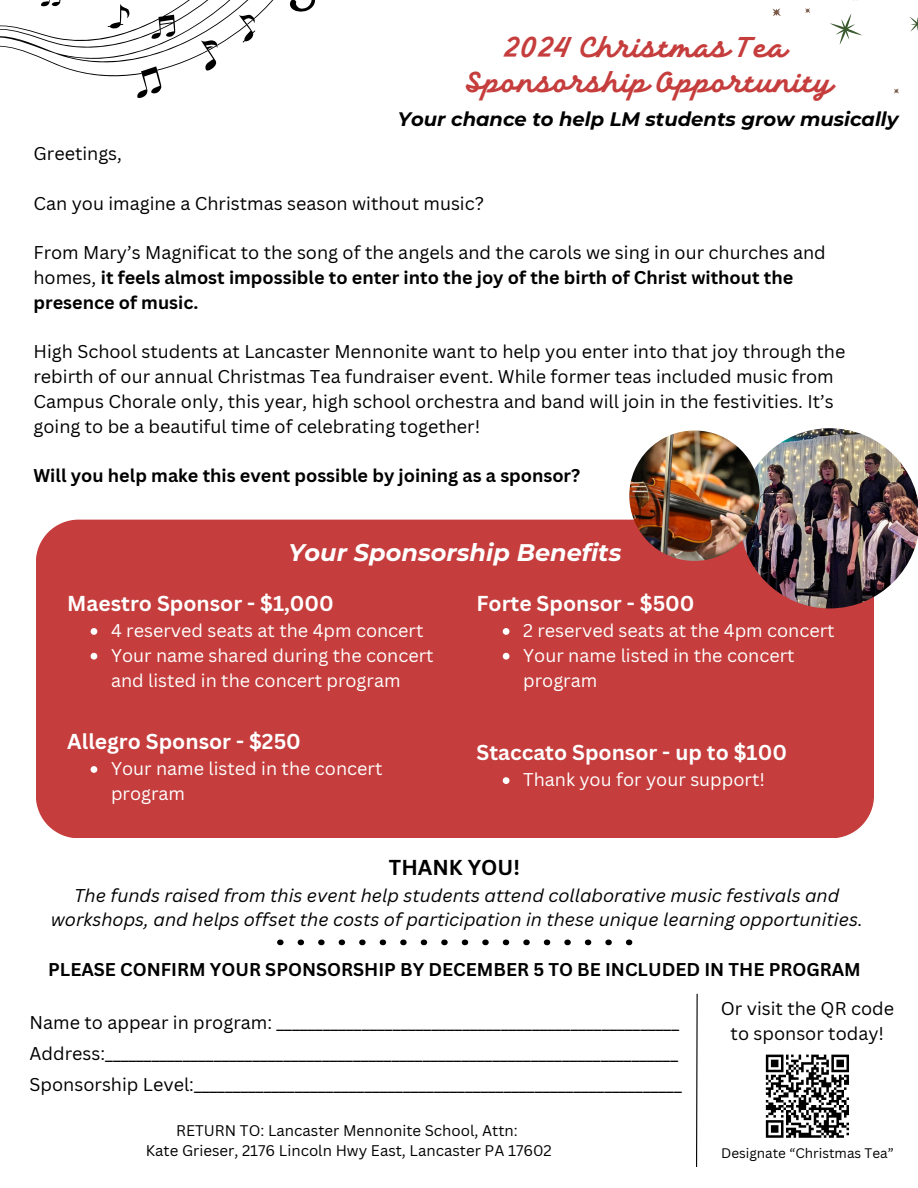
<style>
.page{position:relative;width:918px;height:1188px;background:#fff}
.page>*{position:absolute;margin:0;border:0;box-sizing:border-box;transform-origin:0 0}
.t1{font:700 28.5px/34.8px "TT Backwards Script";color:#c53d3c;text-align:center}
.t2{font:italic 700 24px "Montserrat";color:#fff}
.t3{font:700 21px "Canva Sans";color:#fff}
.t4{font:700 21px "Canva Sans";color:#000}
.t5{font:italic 700 19.5px "Montserrat";color:#000}
.t6{font:18px/24.8px "Canva Sans";color:#000}
.t7{font:700 18px/24.8px "Canva Sans";color:#000}
.t8{font:18px/24.8px "Canva Sans";color:#fff}
.t9{font:italic 18px/24.8px "Canva Sans";color:#000;text-align:center}
.t10{font:15px "Canva Sans";color:#000}
.t11{font:13.5px "Canva Sans";color:#000}
.s1{font-weight:400}
</style>
<div class="page">
<svg style="left:0;top:0;width:316px;height:98px"></svg>
<div style="left:36px;top:520px;width:838px;height:318px;background:#c53d3c"></div>
<svg style="left:277px;top:940px;width:355px;height:5px"></svg>
<svg style="left:696px;top:993px;width:2px;height:174px"></svg>
<svg style="left:91px;top:628px;width:6px;height:7px"></svg>
<svg style="left:91px;top:653px;width:6px;height:7px"></svg>
<svg style="left:503px;top:628px;width:6px;height:7px"></svg>
<svg style="left:503px;top:653px;width:6px;height:7px"></svg>
<svg style="left:91px;top:766px;width:6px;height:7px"></svg>
<svg style="left:503px;top:777px;width:6px;height:7px"></svg>
<svg style="left:765px;top:1054px;width:84px;height:84px"></svg>
<svg style="left:910px;top:17px;width:8px;height:15px"></svg>
<svg style="left:772px;top:8px;width:9px;height:8px"></svg>
<svg style="left:894px;top:88px;width:5px;height:6px"></svg>
<svg style="left:805px;top:8px;width:6px;height:5px"></svg>
<svg style="left:830px;top:14px;width:32px;height:31px"></svg>
<img style="left:740px;top:428px;width:178px;height:180px">
<img style="left:629px;top:430px;width:131px;height:131px;border-radius:50%">
<p class="t1" style="left:465px;top:32px;width:368px">2024 Christmas Tea<br>Sponsorship Opportunity</p>
<p class="t5" style="left:398px;top:107px;width:502px">Your chance to help LM students grow musically</p>
<h2 class="t6" style="left:34px;top:141px;width:90px">Greetings,</h2>
<h5 class="t6" style="left:34px;top:190px;width:452px">Can you imagine a Christmas season without music?</h5>
<h5 class="t7" style="left:34px;top:240px;width:794px"><span class="s1">From Mary’s Magnificat to the song of the angels and the carols we sing in our churches and homes,</span> it feels almost impossible to enter into the joy of the birth of Christ without the presence of music.</h5>
<h5 class="t6" style="left:34px;top:339px;width:813px">High School students at Lancaster Mennonite want to help you enter into that joy through the rebirth of our annual Christmas Tea fundraiser event. While former teas included music from Campus Chorale only, this year, high school orchestra and band will join in the festivities. It’s going to be a beautiful time of celebrating together!</h5>
<h5 class="t7" style="left:34px;top:463px;width:548px">Will you help make this event possible by joining as a sponsor?</h5>
<h4 class="t2" style="left:288px;top:538px;width:335px">Your Sponsorship Benefits</h4>
<p class="t3" style="left:67px;top:588px;width:268px">Maestro Sponsor - $1,000</p>
<p class="t3" style="left:476px;top:588px;width:220px">Forte Sponsor - $500</p>
<p class="t8" style="left:111px;top:618px;width:314px">4 reserved seats at the 4pm concert</p>
<p class="t8" style="left:111px;top:642px;width:324px">Your name shared during the concert and listed in the concert program</p>
<h2 class="t8" style="left:523px;top:618px;width:313px">2 reserved seats at the 4pm concert</h2>
<p class="t8" style="left:523px;top:642px;width:273px">Your name listed in the concert program</p>
<h1 class="t3" style="left:67px;top:727px;width:235px">Allegro Sponsor - $250</h1>
<h2 class="t3" style="left:476px;top:738px;width:312px">Staccato Sponsor - up to $100</h2>
<p class="t8" style="left:111px;top:756px;width:273px">Your name listed in the concert program</p>
<h2 class="t8" style="left:523px;top:767px;width:243px">Thank you for your support!</h2>
<p class="t4" style="left:389px;top:852px;width:132px">THANK YOU!</p>
<p class="t9" style="left:51px;top:882px;width:813px">The funds raised from this event help students attend collaborative music festivals and workshops, and helps offset the costs of participation in these unique learning opportunities.</p>
<p class="t7" style="left:48px;top:957px;width:814px">PLEASE CONFIRM YOUR SPONSORSHIP BY DECEMBER 5 TO BE INCLUDED IN THE PROGRAM</p>
<h2 class="t6" style="left:30px;top:1006px;width:654px;line-height:31.2px">Name to appear in program: ____________________________________________________<br>Address:__________________________________________________________________________<br>Sponsorship Level:_______________________________________________________________</h2>
<p class="t6" style="left:721px;top:996px;width:175px;text-align:center">Or visit the QR code to sponsor today!</p>
<h5 class="t10" style="left:176px;top:1120px;width:343px">RETURN TO: Lancaster Mennonite School, Attn:</h5>
<p class="t10" style="left:146px;top:1140px;width:408px">Kate Grieser, 2176 Lincoln Hwy East, Lancaster PA 17602</p>
<h3 class="t11" style="left:721px;top:1144px;width:174px">Designate “Christmas Tea”</h3>
</div>
